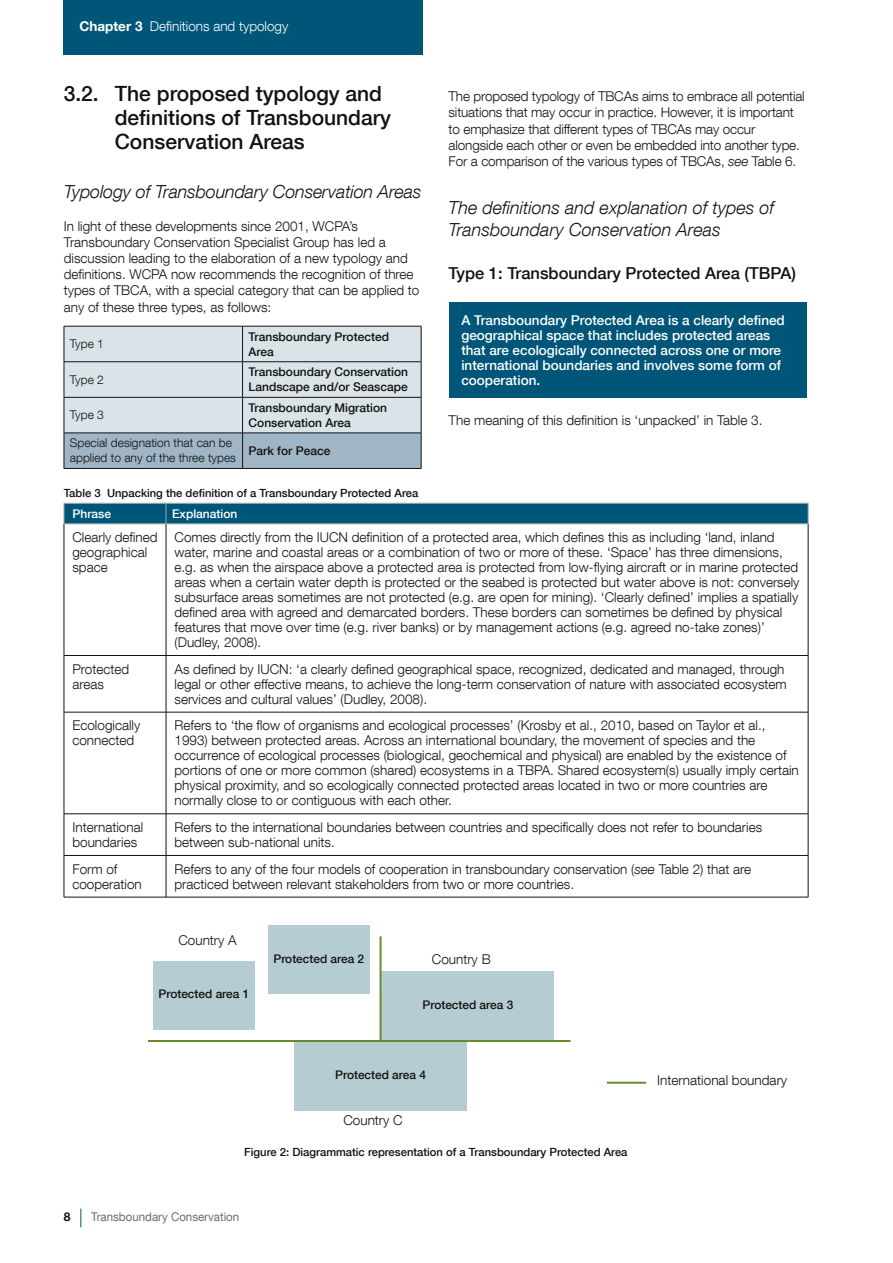
<style>
.page{position:relative;width:893px;height:1263px;background:#fff}
.page>*{position:absolute;margin:0;border:0;box-sizing:border-box;transform-origin:0 0}
.t1{font:500 21px/24px "Helvetica Neue LT Com";color:#121212}
.t2{font:italic 300 18px/21.6px "Helvetica Neue LT Com";color:#121212}
.t3{font:500 16.5px "Helvetica Neue LT Com";color:#121212}
.t4{font:300 13.5px/15px "Helvetica Neue LT Com";color:#121212}
.t5{font:500 13.5px/15px "Helvetica Neue LT Com";color:#fff}
.t6{font:300 13.5px "Helvetica Neue LT Com";color:#fff}
.t7{font:500 12px/15px "Helvetica Neue LT Com";color:#121212}
.t8{font:300 12px/15px "Helvetica Neue LT Com";color:#121212}
.t9{font:12px "Helvetica Neue LT Com";color:#6b6d6c;scale:.96 1}
.t10{font:500 12px "Helvetica Neue LT Com";color:#fff}
.t11{font:700 12px "Helvetica Neue LT Com";color:#121212}
.t12{font:500 11.85px "Helvetica Neue LT Com";color:#121212}
.t13{font:500 11.25px "Helvetica Neue LT Com";color:#121212}
.s1{font-weight:700}
.s2{font-style:italic}
</style>
<div class="page">
<svg style="left:80px;top:1208px;width:1px;height:19px"></svg>
<div style="left:64px;top:0;width:359px;height:55px;background:#005679"></div>
<svg style="left:65px;top:327px;width:356px;height:141px;background:#c9d6dd"></svg>
<hr style="left:64px;top:326px;width:179px;height:1px;background:#121212">
<hr style="left:64px;top:326px;width:1px;height:36px;background:#121212">
<hr style="left:243px;top:326px;width:178px;height:1px;background:#121212">
<hr style="left:242px;top:326px;width:1px;height:36px;background:#121212">
<hr style="left:421px;top:326px;width:1px;height:36px;background:#121212">
<hr style="left:64px;top:361px;width:179px;height:1px;background:#121212">
<hr style="left:64px;top:362px;width:1px;height:35px;background:#121212">
<hr style="left:243px;top:361px;width:178px;height:1px;background:#121212">
<hr style="left:242px;top:362px;width:1px;height:35px;background:#121212">
<hr style="left:421px;top:362px;width:1px;height:35px;background:#121212">
<hr style="left:64px;top:397px;width:179px;height:1px;background:#121212">
<hr style="left:64px;top:397px;width:1px;height:36px;background:#121212">
<hr style="left:64px;top:433px;width:179px;height:1px;background:#121212">
<hr style="left:64px;top:433px;width:1px;height:35px;background:#121212">
<hr style="left:242px;top:433px;width:1px;height:35px;background:#121212">
<hr style="left:421px;top:433px;width:1px;height:35px;background:#121212">
<hr style="left:64px;top:468px;width:179px;height:1px;background:#121212">
<hr style="left:243px;top:468px;width:178px;height:1px;background:#121212">
<hr style="left:243px;top:397px;width:178px;height:1px;background:#121212">
<hr style="left:242px;top:397px;width:1px;height:36px;background:#121212">
<hr style="left:421px;top:397px;width:1px;height:36px;background:#121212">
<hr style="left:243px;top:433px;width:178px;height:1px;background:#121212">
<div style="left:449px;top:302px;width:357px;height:95px;background:#005679"></div>
<hr style="left:64px;top:524px;width:1px;height:131px;background:#121212">
<hr style="left:166px;top:524px;width:1px;height:131px;background:#121212">
<hr style="left:808px;top:524px;width:1px;height:131px;background:#121212">
<hr style="left:64px;top:655px;width:102px;height:1px;background:#121212">
<hr style="left:64px;top:656px;width:1px;height:56px;background:#121212">
<hr style="left:166px;top:655px;width:642px;height:1px;background:#121212">
<hr style="left:166px;top:656px;width:1px;height:56px;background:#121212">
<hr style="left:808px;top:656px;width:1px;height:56px;background:#121212">
<hr style="left:64px;top:712px;width:102px;height:1px;background:#121212">
<hr style="left:64px;top:712px;width:1px;height:102px;background:#121212">
<hr style="left:166px;top:712px;width:642px;height:1px;background:#121212">
<hr style="left:166px;top:712px;width:1px;height:102px;background:#121212">
<hr style="left:808px;top:712px;width:1px;height:102px;background:#121212">
<hr style="left:64px;top:813px;width:102px;height:1px;background:#121212">
<hr style="left:64px;top:814px;width:1px;height:41px;background:#121212">
<hr style="left:166px;top:813px;width:642px;height:1px;background:#121212">
<hr style="left:166px;top:814px;width:1px;height:41px;background:#121212">
<hr style="left:808px;top:814px;width:1px;height:41px;background:#121212">
<hr style="left:64px;top:855px;width:102px;height:1px;background:#121212">
<hr style="left:64px;top:856px;width:1px;height:41px;background:#121212">
<hr style="left:166px;top:855px;width:642px;height:1px;background:#121212">
<hr style="left:166px;top:856px;width:1px;height:41px;background:#121212">
<hr style="left:808px;top:856px;width:1px;height:41px;background:#121212">
<hr style="left:64px;top:897px;width:102px;height:1px;background:#121212">
<hr style="left:166px;top:897px;width:642px;height:1px;background:#121212">
<svg style="left:64px;top:503px;width:745px;height:21px;background:#0d5c7d"></svg>
<hr style="left:64px;top:524px;width:102px;height:1px;background:#a7aaa9">
<hr style="left:166px;top:524px;width:642px;height:1px;background:#a7aaa9">
<div style="left:153px;top:962px;width:102px;height:68px;background:#b6ccd3"></div>
<div style="left:268px;top:925px;width:102px;height:68px;background:#b6ccd3"></div>
<div style="left:382px;top:972px;width:172px;height:68px;background:#b6ccd3"></div>
<div style="left:294px;top:1042px;width:173px;height:68px;background:#b6ccd3"></div>
<hr style="left:148px;top:1040px;width:422px;height:2px;background:#688c29">
<hr style="left:380px;top:936px;width:2px;height:105px;background:#688c29">
<hr style="left:607px;top:1082px;width:39px;height:2px;background:#688c29">
<p class="t6" style="left:80px;top:18px;width:210px"><span class="s1">Chapter 3</span> Definitions and typology</p>
<h1 class="t1" style="left:115px;top:82px;width:278px;text-indent:-51px">3.2. The proposed typology and definitions of Transboundary<br>Conservation Areas</h1>
<h2 class="t2" style="left:64px;top:181px;width:359px">Typology of Transboundary Conservation Areas</h2>
<p class="t4" style="left:64px;top:217px;width:357px;line-height:16.2px">In light of these developments since 2001, WCPA’s Transboundary Conservation Specialist Group has led a discussion leading to the elaboration of a new typology and definitions. WCPA now recommends the recognition of three types of TBCA, with a special category that can be applied to any of these three types, as follows:</p>
<p class="t8" style="left:70px;top:336px;width:36px">Type 1</p>
<p class="t7" style="left:249px;top:329px;width:142px">Transboundary Protected<br>Area</p>
<p class="t8" style="left:70px;top:372px;width:36px">Type 2</p>
<p class="t7" style="left:249px;top:364px;width:161px">Transboundary Conservation<br>Landscape and/or Seascape</p>
<p class="t8" style="left:70px;top:407px;width:36px">Type 3</p>
<p class="t7" style="left:249px;top:400px;width:140px">Transboundary Migration<br>Conservation Area</p>
<p class="t8" style="left:70px;top:435px;width:168px">Special designation that can be applied to any of the three types</p>
<p class="t7" style="left:249px;top:443px;width:83px">Park for Peace</p>
<p class="t4" style="left:449px;top:88px;width:358px;line-height:16.2px">The proposed typology of TBCAs aims to embrace all potential situations that may occur in practice. However, it is important to emphasize that different types of TBCAs may occur alongside each other or even be embedded into another type.<br>For a comparison of the various types of TBCAs, <span class="s2">see</span> Table 6.</p>
<h2 class="t2" style="left:449px;top:197px;width:327px">The definitions and explanation of types of<br>Transboundary Conservation Areas</h2>
<p class="t3" style="left:449px;top:263px;width:349px">Type 1: Transboundary Protected Area (TBPA)</p>
<p class="t5" style="left:461px;top:312px;width:325px">A Transboundary Protected Area is a clearly defined geographical space that includes protected areas that are ecologically connected across one or more international boundaries and involves some form of cooperation.</p>
<p class="t4" style="left:449px;top:412px;width:315px">The meaning of this definition is ‘unpacked’ in Table 3.</p>
<p class="t13" style="left:64px;top:486px;width:356px">Table 3 Unpacking the definition of a Transboundary Protected Area</p>
<p class="t10" style="left:72px;top:506px;width:40px">Phrase</p>
<p class="t10" style="left:172px;top:506px;width:67px">Explanation</p>
<p class="t4" style="left:72px;top:529px;width:87px">Clearly defined geographical space</p>
<p class="t4" style="left:175px;top:529px;width:626px">Comes directly from the IUCN definition of a protected area, which defines this as including ‘land, inland water, marine and coastal areas or a combination of two or more of these. ‘Space’ has three dimensions, e.g. as when the airspace above a protected area is protected from low-flying aircraft or in marine protected areas when a certain water depth is protected or the seabed is protected but water above is not: conversely subsurface areas sometimes are not protected (e.g. are open for mining). ‘Clearly defined’ implies a spatially defined area with agreed and demarcated borders. These borders can sometimes be defined by physical features that move over time (e.g. river banks) or by management actions (e.g. agreed no-take zones)’ (Dudley, 2008).</p>
<p class="t4" style="left:72px;top:661px;width:58px">Protected areas</p>
<p class="t4" style="left:175px;top:661px;width:614px">As defined by IUCN: ‘a clearly defined geographical space, recognized, dedicated and managed, through legal or other effective means, to achieve the long-term conservation of nature with associated ecosystem services and cultural values’ (Dudley, 2008).</p>
<p class="t4" style="left:72px;top:718px;width:69px">Ecologically connected</p>
<p class="t4" style="left:175px;top:718px;width:626px">Refers to ‘the flow of organisms and ecological processes’ (Krosby et al., 2010, based on Taylor et al., 1993) between protected areas. Across an international boundary, the movement of species and the occurrence of ecological processes (biological, geochemical and physical) are enabled by the existence of portions of one or more common (shared) ecosystems in a TBPA. Shared ecosystem(s) usually imply certain physical proximity, and so ecologically connected protected areas located in two or more countries are normally close to or contiguous with each other.</p>
<p class="t4" style="left:72px;top:819px;width:72px">International boundaries</p>
<p class="t4" style="left:175px;top:819px;width:589px">Refers to the international boundaries between countries and specifically does not refer to boundaries between sub-national units.</p>
<p class="t4" style="left:72px;top:861px;width:71px">Form of cooperation</p>
<p class="t4" style="left:175px;top:861px;width:578px">Refers to any of the four models of cooperation in transboundary conservation (<span class="s2">see</span> Table 2) that are practiced between relevant stakeholders from two or more countries.</p>
<p class="t4" style="left:178px;top:932px;width:60px">Country A</p>
<p class="t12" style="left:158px;top:987px;width:92px">Protected area 1</p>
<p class="t12" style="left:273px;top:951px;width:92px">Protected area 2</p>
<p class="t4" style="left:432px;top:951px;width:60px">Country B</p>
<p class="t12" style="left:422px;top:997px;width:92px">Protected area 3</p>
<p class="t12" style="left:335px;top:1067px;width:92px">Protected area 4</p>
<p class="t4" style="left:343px;top:1112px;width:61px">Country C</p>
<p class="t13" style="left:244px;top:1145px;width:385px">Figure 2: Diagrammatic representation of a Transboundary Protected Area</p>
<p class="t11" style="left:64px;top:1209px;width:8px">8</p>
<p class="t9" style="left:91px;top:1209px;width:156px">Transboundary Conservation</p>
<p class="t4" style="left:657px;top:1072px;width:132px">International boundary</p>
</div>
